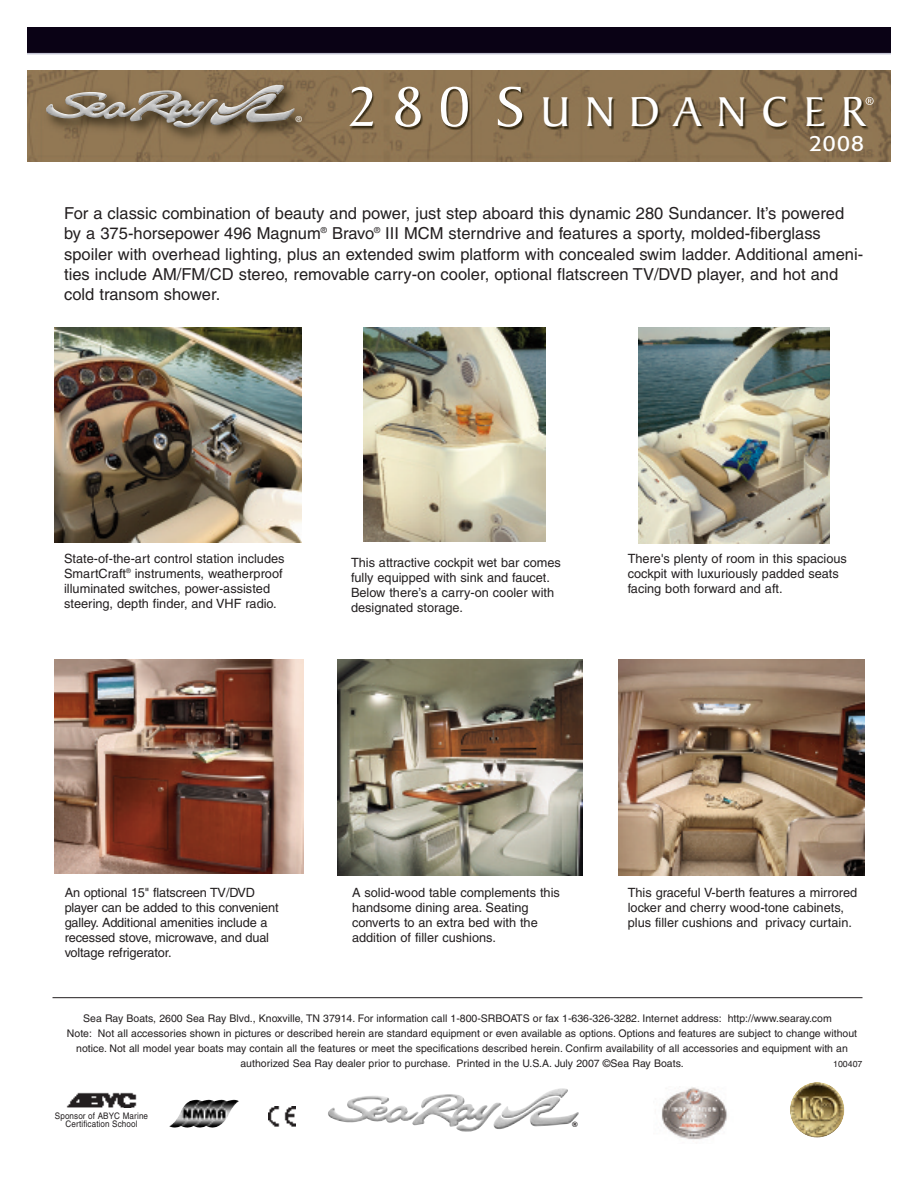
<style>
.page{position:relative;width:918px;height:1188px;background:#fff}
.page>*{position:absolute;margin:0;border:0;box-sizing:border-box;transform-origin:0 0}
.t1{font:45px "Baker Signet";letter-spacing:.345em;color:#fff}
.t2{font:22.05px "Formata";color:#fff}
.t3{font:16.5px/20.2px "Helvetica";color:#231f20}
.t4{font:12.75px/15px "Helvetica";color:#231f20}
.t5{font:10.5px "Helvetica";color:#231f20}
.t6{font:9px/8.4px "Helvetica";letter-spacing:.01em;color:#231f20;text-align:center;scale:.9 1}
.t7{font:8.7px "Helvetica";color:#231f20}
.t8{font:8.25px "Helvetica";color:#fff}
.t9{font:700 7.5px "Helvetica";color:#231f20}
.s1{font-size:60px}
</style>
<div class="page">
<hr style="left:53px;top:997px;width:810px;height:1px;background:#231f20">
<img style="left:66px;top:1092px;width:71px;height:16px">
<img style="left:790px;top:1082px;width:55px;height:56px;border-radius:50%">
<img style="left:169px;top:1100px;width:70px;height:28px">
<img style="left:354px;top:1094px;width:225px;height:38px">
<img style="left:661px;top:1087px;width:66px;height:53px">
<img style="left:268px;top:1107px;width:27px;height:20px">
<div style="left:27px;top:27px;width:864px;height:27px;background:#0a0215"></div>
<hr style="left:27px;top:53px;width:864px;height:1px;background:#c1c2d1">
<img style="left:54px;top:327px;width:247px;height:216px">
<img style="left:364px;top:327px;width:182px;height:215px">
<img style="left:639px;top:327px;width:191px;height:216px">
<img style="left:55px;top:659px;width:248px;height:215px">
<img style="left:337px;top:659px;width:246px;height:216px">
<img style="left:618px;top:659px;width:246px;height:216px">
<img style="left:27px;top:70px;width:296px;height:92px">
<img style="left:92px;top:90px;width:203px;height:38px">
<img style="left:325px;top:70px;width:566px;height:92px">
<img style="left:323px;top:71px;width:2px;height:91px">
<svg style="left:866px;top:97px;width:8px;height:8px"></svg>
<p class="t8" style="left:296px;top:116px;width:8px">®</p>
<h1 class="t1" style="left:349px;top:94px;width:518px"><span class="s1">280S</span>UNDANCER</h1>
<h2 class="t2" style="left:809px;top:134px;width:56px">2008</h2>
<p class="t3" style="left:64px;top:205px;width:801px">For a classic combination of beauty and power, just step aboard this dynamic 280 Sundancer. It’s powered by a 375-horsepower 496 Magnum<sup>®</sup> Bravo<sup>®</sup> III MCM sterndrive and features a sporty, molded-fiberglass spoiler with overhead lighting, plus an extended swim platform with concealed swim ladder. Additional ameni&shy;ties include AM/FM/CD stereo, removable carry-on cooler, optional flatscreen TV/DVD player, and hot and cold transom shower.</p>
<p class="t4" style="left:64px;top:552px;width:222px">State-of-the-art control station includes SmartCraft<sup>®</sup> instruments, weatherproof illuminated switches, power-assisted steering, depth finder, and VHF radio.</p>
<p class="t4" style="left:628px;top:552px;width:221px">There's plenty of room in this spacious cockpit with luxuriously padded seats facing both forward and aft.</p>
<p class="t4" style="left:351px;top:556px;width:211px">This attractive cockpit wet bar comes fully equipped with sink and faucet.<br>Below there’s a carry-on cooler with designated storage.</p>
<p class="t4" style="left:65px;top:886px;width:215px">An optional 15" flatscreen TV/DVD player can be added to this convenient galley. Additional amenities include a recessed stove, microwave, and dual voltage refrigerator.</p>
<p class="t4" style="left:352px;top:886px;width:209px">A solid-wood table complements this handsome dining area. Seating converts to an extra bed with the addition of filler cushions.</p>
<p class="t4" style="left:628px;top:886px;width:231px">This graceful V-berth features a mirrored locker and cherry wood-tone cabinets, plus filler cushions and privacy curtain.</p>
<p class="t5" style="left:83px;top:1015px;width:750px">Sea Ray Boats, 2600 Sea Ray Blvd., Knoxville, TN 37914. For information call 1-800-SRBOATS or fax 1-636-326-3282. Internet address: http://www.searay.com</p>
<p class="t5" style="left:67px;top:1030px;width:792px">Note: Not all accessories shown in pictures or described herein are standard equipment or even available as options. Options and features are subject to change without</p>
<p class="t5" style="left:76px;top:1045px;width:773px">notice. Not all model year boats may contain all the features or meet the specifications described herein. Confirm availability of all accessories and equipment with an</p>
<p class="t5" style="left:240px;top:1060px;width:445px">authorized Sea Ray dealer prior to purchase. Printed in the U.S.A. July 2007 ©Sea Ray Boats.</p>
<p class="t7" style="left:833px;top:1061px;width:31px">100407</p>
<p class="t6" style="left:55px;top:1112px;width:105px">Sponsor of ABYC Marine<br>Certification School</p>
<p class="t9" style="left:572px;top:1120px;width:7px">®</p>
</div>
